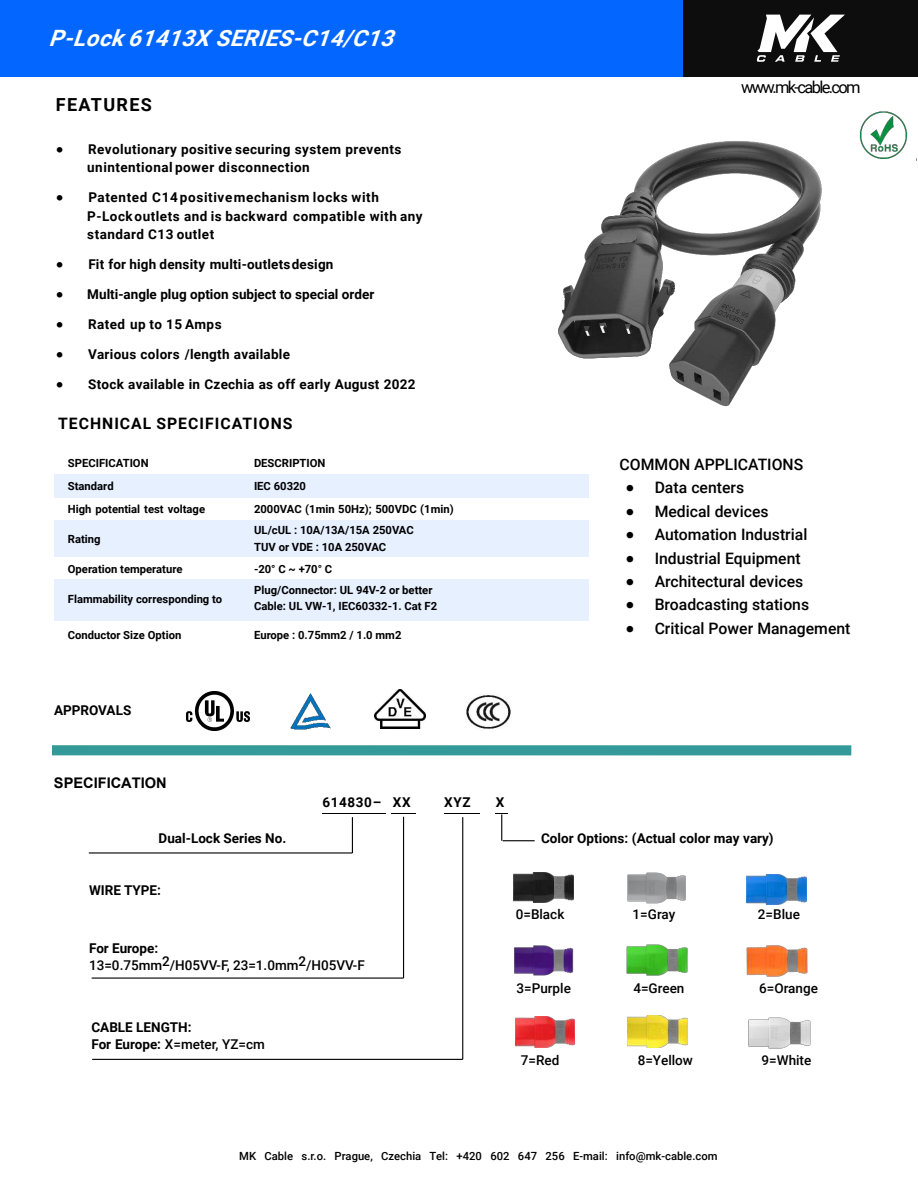
<style>
.page{position:relative;width:918px;height:1188px;background:#fff}
.page>*{position:absolute;margin:0;border:0;box-sizing:border-box;transform-origin:0 0}
.t1{font:italic 700 22.5px "Roboto";color:#fff}
.t2{font:700 18px "Roboto";letter-spacing:.075em;color:#000}
.t3{font:16.5px "Roboto";letter-spacing:-.1em;color:#000}
.t4{font:500 15.75px "Roboto";color:#000}
.t5{font:700 15.75px "Roboto";letter-spacing:.065em;color:#000}
.t6{font:700 15.75px "Lucida Grande";letter-spacing:-.085em;color:#000}
.t7{font:700 14.7px "Arial";color:#000}
.t8{font:700 13.5px/18.3px "Roboto";letter-spacing:.02em;color:#000}
.t9{font:700 13.5px/16.5px "Roboto";color:#000}
.t10{font:500 13.5px "Roboto";color:#000}
.t11{font:700 13.5px "Roboto";letter-spacing:.04em;color:#000}
.t12{font:700 11.25px/16.5px "Roboto";color:#000}
.t13{font:500 11.25px "Roboto";color:#000}
.s1{font-family:"Lucida Grande";font-weight:400}
.s2{font-weight:500}
</style>
<div class="page">
<hr style="left:322px;top:813px;width:63px;height:1px;background:#000">
<svg style="left:391px;top:813px;width:24px;height:1px"></svg>
<hr style="left:444px;top:813px;width:36px;height:1px;background:#000">
<img style="left:186px;top:692px;width:64px;height:39px">
<img style="left:859px;top:111px;width:58px;height:49px">
<img style="left:558px;top:141px;width:264px;height:266px">
<img style="left:375px;top:690px;width:51px;height:39px">
<img style="left:466px;top:695px;width:45px;height:34px">
<img style="left:290px;top:693px;width:41px;height:37px">
<img style="left:627px;top:872px;width:59px;height:32px">
<div style="left:52px;top:745px;width:799px;height:10px;background:#399"></div>
<hr style="left:352px;top:817px;width:1px;height:36px;background:#000">
<hr style="left:89px;top:852px;width:263px;height:2px;background:#000">
<hr style="left:403px;top:817px;width:1px;height:161px;background:#000">
<hr style="left:92px;top:978px;width:312px;height:1px;background:#000">
<hr style="left:462px;top:817px;width:1px;height:242px;background:#000">
<hr style="left:92px;top:1059px;width:371px;height:1px;background:#000">
<svg style="left:495px;top:813px;width:13px;height:28px"></svg>
<hr style="left:503px;top:840px;width:32px;height:1px;background:#000">
<img style="left:513px;top:872px;width:60px;height:30px">
<img style="left:746px;top:874px;width:60px;height:31px">
<img style="left:514px;top:945px;width:60px;height:31px">
<img style="left:626px;top:944px;width:62px;height:32px">
<img style="left:746px;top:946px;width:61px;height:30px">
<img style="left:515px;top:1017px;width:59px;height:30px">
<img style="left:627px;top:1016px;width:61px;height:31px">
<img style="left:748px;top:1018px;width:62px;height:30px">
<div style="left:1px;top:0;width:683px;height:76px;background:#0266ff"></div>
<div style="left:684px;top:0;width:234px;height:76px;background:#0d0d0d"></div>
<svg style="left:757px;top:15px;width:88px;height:47px"></svg>
<div style="left:54px;top:475px;width:534px;height:23px;background:#e7f0ff"></div>
<div style="left:54px;top:521px;width:534px;height:36px;background:#e7f0ff"></div>
<div style="left:54px;top:579px;width:534px;height:41px;background:#e7f0ff"></div>
<h1 class="t1" style="left:49px;top:22px;width:356px">P-Lock 61413X SERIES-C14/C13</h1>
<h2 class="t2" style="left:56px;top:92px;width:98px">FEATURES</h2>
<p class="t8" style="left:87px;top:139px;width:316px;text-indent:-32px"><span class="s1">●</span> Revolutionary positive securing system prevents unintentional power disconnection</p>
<p class="t8" style="left:87px;top:188px;width:337px;text-indent:-32px"><span class="s1">●</span> Patented C14 positivemechanism locks with<br>P-Lockoutlets and is backward compatible with any standard C13 outlet</p>
<p class="t8" style="left:56px;top:254px;width:279px"><span class="s1">●</span> Fit for high density multi-outletsdesign</p>
<p class="t9" style="left:56px;top:285px;width:320px"><span class="s1">●</span> Multi-angle plug option subject to special order</p>
<p class="t8" style="left:56px;top:314px;width:167px"><span class="s1">●</span> Rated up to 15 Amps</p>
<p class="t8" style="left:56px;top:344px;width:236px"><span class="s1">●</span> Various colors /length available</p>
<p class="t8" style="left:56px;top:374px;width:361px"><span class="s1">●</span> Stock available in Czechia as off early August 2022</p>
<p class="t5" style="left:58px;top:413px;width:236px">TECHNICAL SPECIFICATIONS</p>
<p class="t12" style="left:68px;top:454px;width:82px">SPECIFICATION</p>
<p class="t12" style="left:254px;top:454px;width:73px">DESCRIPTION</p>
<p class="t12" style="left:68px;top:477px;width:47px">Standard</p>
<p class="t12" style="left:254px;top:477px;width:54px">IEC 60320</p>
<p class="t12" style="left:68px;top:501px;width:139px">High potential test voltage</p>
<p class="t12" style="left:254px;top:501px;width:201px">2000VAC (1min 50Hz); 500VDC (1min)</p>
<p class="t12" style="left:68px;top:531px;width:34px">Rating</p>
<p class="t12" style="left:254px;top:522px;width:161px">UL/cUL : 10A/13A/15A 250VAC<br>TUV or VDE : 10A 250VAC</p>
<p class="t12" style="left:68px;top:560px;width:116px">Operation temperature</p>
<p class="t12" style="left:254px;top:560px;width:80px">-20° C ~ +70° C</p>
<p class="t12" style="left:68px;top:591px;width:156px">Flammability corresponding to</p>
<p class="t12" style="left:254px;top:581px;width:185px">Plug/Connector: UL 94V-2 or better<br>Cable: UL VW-1, IEC60332-1. Cat F2</p>
<p class="t12" style="left:68px;top:626px;width:115px">Conductor Size Option</p>
<p class="t12" style="left:254px;top:626px;width:149px">Europe : 0.75mm2 / 1.0 mm2</p>
<p class="t3" style="left:741px;top:76px;width:121px">www.mk-cable.com</p>
<p class="t6" style="left:733px;top:81px;width:139px">WWW.SSEMCO.COM</p>
<p class="t4" style="left:620px;top:453px;width:185px">COMMON APPLICATIONS</p>
<p class="t4" style="left:625px;top:477px;width:120px"><span class="s1">●</span> Data centers</p>
<p class="t4" style="left:625px;top:500px;width:145px"><span class="s1">●</span> Medical devices</p>
<p class="t4" style="left:625px;top:524px;width:184px"><span class="s1">●</span> Automation Industrial</p>
<p class="t4" style="left:625px;top:547px;width:177px"><span class="s1">●</span> Industrial Equipment</p>
<p class="t4" style="left:625px;top:570px;width:179px"><span class="s1">●</span> Architectural devices</p>
<p class="t4" style="left:625px;top:594px;width:185px"><span class="s1">●</span> Broadcasting stations</p>
<p class="t4" style="left:625px;top:617px;width:227px"><span class="s1">●</span> Critical Power Management</p>
<p class="t9" style="left:54px;top:702px;width:79px">APPROVALS</p>
<p class="t7" style="left:54px;top:777px;width:114px">SPECIFICATION</p>
<p class="t9" style="left:159px;top:830px;width:129px">Dual-Lock Series No.</p>
<p class="t11" style="left:322px;top:793px;width:90px">614830– XX</p>
<p class="t8" style="left:444px;top:793px;width:28px">XYZ</p>
<p class="t8" style="left:496px;top:793px;width:10px">X</p>
<p class="t9" style="left:541px;top:829px;width:234px">Color Options: (Actual color may vary)</p>
<p class="t9" style="left:89px;top:881px;width:73px">WIRE TYPE:</p>
<p class="t9" style="left:89px;top:940px;width:71px">For Europe:</p>
<p class="t10" style="left:89px;top:956px;width:277px">13=0.75mm2/H05VV-F, 23=1.0mm2/H05VV-F</p>
<p class="t9" style="left:91px;top:1019px;width:175px">CABLE LENGTH:<br>For Europe: <span class="s2">X=meter, YZ=cm</span></p>
<p class="t10" style="left:516px;top:905px;width:50px">0=Black</p>
<p class="t10" style="left:633px;top:905px;width:44px">1=Gray</p>
<p class="t10" style="left:758px;top:905px;width:43px">2=Blue</p>
<p class="t10" style="left:517px;top:979px;width:56px">3=Purple</p>
<p class="t10" style="left:633px;top:979px;width:53px">4=Green</p>
<p class="t10" style="left:759px;top:979px;width:60px">6=Orange</p>
<p class="t10" style="left:521px;top:1051px;width:40px">7=Red</p>
<p class="t10" style="left:638px;top:1051px;width:57px">8=Yellow</p>
<p class="t10" style="left:762px;top:1051px;width:51px">9=White</p>
<p class="t13" style="left:239px;top:1149px;width:480px">MK Cable s.r.o. Prague, Czechia Tel: +420 602 647 256 E-mail: info@mk-cable.com</p>
</div>
